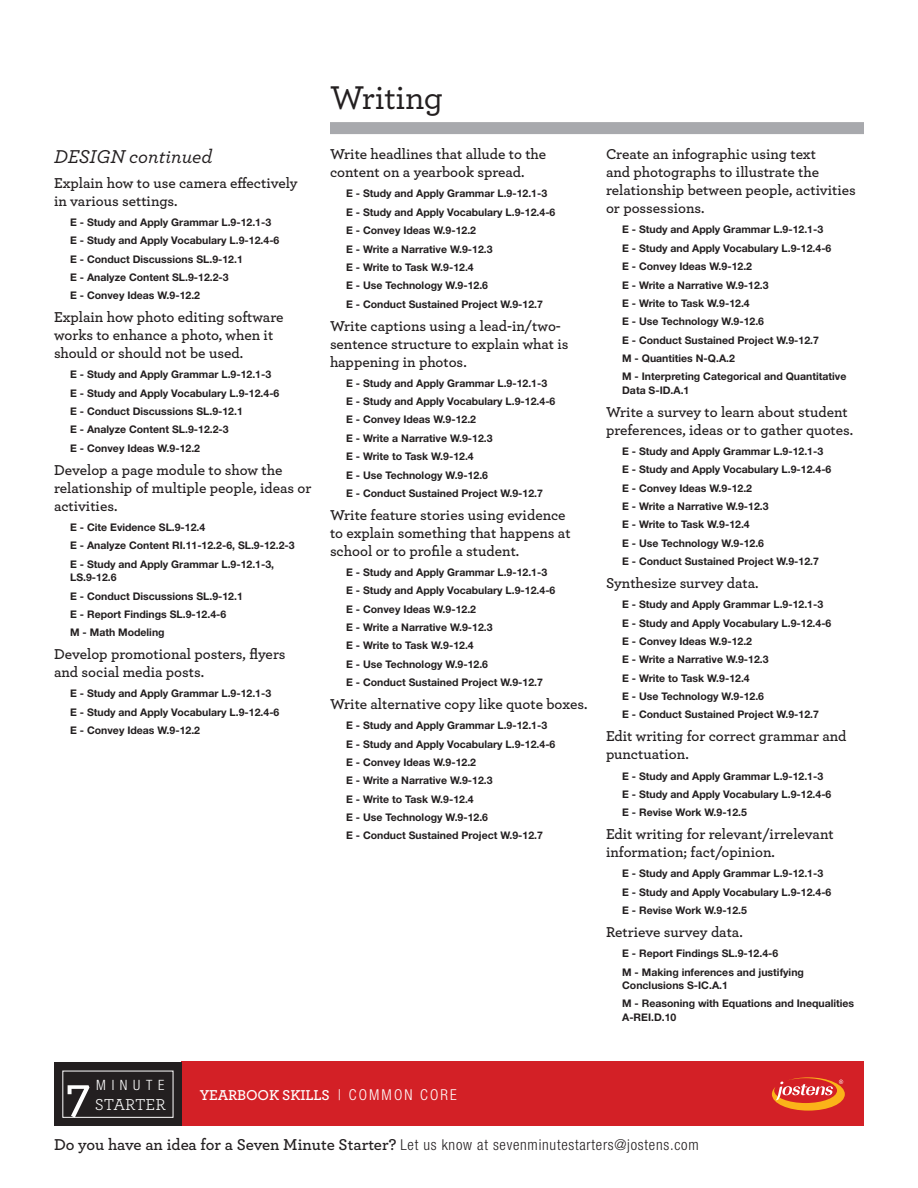
<style>
.page{position:relative;width:918px;height:1188px;background:#fff}
.page>*{position:absolute;margin:0;border:0;box-sizing:border-box;transform-origin:0 0}
.t1{font:600 50.85px "Archer";color:#fff}
.t2{font:500 34.5px "Archer";letter-spacing:-.01em;color:#231f20}
.t3{font:italic 500 19.5px "Archer";color:#231f20}
.t4{font:16.65px "Archer";letter-spacing:-.01em;color:#fff}
.t5{font:600 15px/18px "Archer";color:#231f20}
.t6{font:300 condensed 15px "Helvetica Neue";letter-spacing:.05em;color:#231f20}
.t7{font:600 15px "Archer";letter-spacing:-.01em;color:#fff}
.t8{font:300 condensed 14.25px "Helvetica Neue";letter-spacing:.4em;color:#fff}
.t9{font:700 10.5px/18.3px "Helvetica Neue";color:#231f20}
.s1{font-family:"Helvetica Neue";font-weight:300;font-stretch:condensed}
.s2{font-family:"Archer";font-weight:600;font-stretch:normal;font-size:16.5px}
</style>
<div class="page">
<div style="left:181px;top:1062px;width:683px;height:64px;background:#d32026"></div>
<svg style="left:772px;top:1077px;width:73px;height:34px"></svg>
<div style="left:54px;top:1062px;width:128px;height:64px;background:#231f20"></div>
<div style="left:63px;top:1071px;width:110px;height:47px;border:1px solid #fff"></div>
<div style="left:330px;top:122px;width:534px;height:12px;background:#a8a9ad"></div>
<h3 class="t3" style="left:54px;top:144px;width:160px">Design continued</h3>
<h3 class="t5" style="left:54px;top:173px;width:245px">Explain how to use camera effectively in various settings.</h3>
<p class="t9" style="left:70px;top:213px;width:211px">E - Study and Apply Grammar L.9-12.1-3<br>E - Study and Apply Vocabulary L.9-12.4-6<br>E - Conduct Discussions SL.9-12.1<br>E - Analyze Content SL.9-12.2-3<br>E - Convey Ideas W.9-12.2</p>
<h3 class="t5" style="left:54px;top:307px;width:231px">Explain how photo editing software works to enhance a photo, when it should or should not be used.</h3>
<p class="t9" style="left:70px;top:365px;width:211px">E - Study and Apply Grammar L.9-12.1-3<br>E - Study and Apply Vocabulary L.9-12.4-6<br>E - Conduct Discussions SL.9-12.1<br>E - Analyze Content SL.9-12.2-3<br>E - Convey Ideas W.9-12.2</p>
<h3 class="t5" style="left:54px;top:460px;width:259px">Develop a page module to show the relationship of multiple people, ideas or activities.</h3>
<p class="t9" style="left:70px;top:518px;width:226px">E - Cite Evidence SL.9-12.4<br>E - Analyze Content RI.11-12.2-6, SL.9-12.2-3<br>E - Study and Apply Grammar L.9-12.1-3,</p>
<p class="t9" style="left:70px;top:568px;width:174px">LS.9-12.6<br>E - Conduct Discussions SL.9-12.1<br>E - Report Findings SL.9-12.4-6<br>M - Math Modeling</p>
<h3 class="t5" style="left:54px;top:644px;width:233px">Develop promotional posters, flyers and social media posts.</h3>
<p class="t9" style="left:70px;top:684px;width:211px">E - Study and Apply Grammar L.9-12.1-3<br>E - Study and Apply Vocabulary L.9-12.4-6<br>E - Convey Ideas W.9-12.2</p>
<h2 class="t2" style="left:330px;top:75px;width:115px">Writing</h2>
<h3 class="t5" style="left:330px;top:144px;width:218px">Write headlines that allude to the content on a yearbook spread.</h3>
<p class="t9" style="left:346px;top:184px;width:211px">E - Study and Apply Grammar L.9-12.1-3<br>E - Study and Apply Vocabulary L.9-12.4-6<br>E - Convey Ideas W.9-12.2<br>E - Write a Narrative W.9-12.3<br>E - Write to Task W.9-12.4<br>E - Use Technology W.9-12.6<br>E - Conduct Sustained Project W.9-12.7</p>
<h3 class="t5" style="left:330px;top:316px;width:240px">Write captions using a lead-in/two&shy;sentence structure to explain what is happening in photos.</h3>
<p class="t9" style="left:346px;top:374px;width:211px">E - Study and Apply Grammar L.9-12.1-3<br>E - Study and Apply Vocabulary L.9-12.4-6<br>E - Convey Ideas W.9-12.2<br>E - Write a Narrative W.9-12.3<br>E - Write to Task W.9-12.4<br>E - Use Technology W.9-12.6<br>E - Conduct Sustained Project W.9-12.7</p>
<h3 class="t5" style="left:330px;top:505px;width:242px">Write feature stories using evidence to explain something that happens at school or to profile a student.</h3>
<p class="t9" style="left:346px;top:563px;width:211px">E - Study and Apply Grammar L.9-12.1-3<br>E - Study and Apply Vocabulary L.9-12.4-6<br>E - Convey Ideas W.9-12.2<br>E - Write a Narrative W.9-12.3<br>E - Write to Task W.9-12.4<br>E - Use Technology W.9-12.6<br>E - Conduct Sustained Project W.9-12.7</p>
<h3 class="t5" style="left:330px;top:694px;width:259px">Write alternative copy like quote boxes.</h3>
<p class="t9" style="left:346px;top:716px;width:211px">E - Study and Apply Grammar L.9-12.1-3<br>E - Study and Apply Vocabulary L.9-12.4-6<br>E - Convey Ideas W.9-12.2<br>E - Write a Narrative W.9-12.3<br>E - Write to Task W.9-12.4<br>E - Use Technology W.9-12.6<br>E - Conduct Sustained Project W.9-12.7</p>
<h3 class="t5" style="left:606px;top:144px;width:251px">Create an infographic using text<br>and photographs to illustrate the relationship between people, activities or possessions.</h3>
<p class="t9" style="left:622px;top:220px;width:226px">E - Study and Apply Grammar L.9-12.1-3<br>E - Study and Apply Vocabulary L.9-12.4-6<br>E - Convey Ideas W.9-12.2<br>E - Write a Narrative W.9-12.3<br>E - Write to Task W.9-12.4<br>E - Use Technology W.9-12.6<br>E - Conduct Sustained Project W.9-12.7<br>M - Quantities N-Q.A.2<br>M - Interpreting Categorical and Quantitative</p>
<p class="t9" style="left:622px;top:381px;width:69px">Data S-ID.A.1</p>
<h3 class="t5" style="left:606px;top:402px;width:249px">Write a survey to learn about student preferences, ideas or to gather quotes.</h3>
<p class="t9" style="left:622px;top:442px;width:211px">E - Study and Apply Grammar L.9-12.1-3<br>E - Study and Apply Vocabulary L.9-12.4-6<br>E - Convey Ideas W.9-12.2<br>E - Write a Narrative W.9-12.3<br>E - Write to Task W.9-12.4<br>E - Use Technology W.9-12.6<br>E - Conduct Sustained Project W.9-12.7</p>
<h3 class="t5" style="left:606px;top:573px;width:154px">Synthesize survey data.</h3>
<p class="t9" style="left:622px;top:595px;width:211px">E - Study and Apply Grammar L.9-12.1-3<br>E - Study and Apply Vocabulary L.9-12.4-6<br>E - Convey Ideas W.9-12.2<br>E - Write a Narrative W.9-12.3<br>E - Write to Task W.9-12.4<br>E - Use Technology W.9-12.6<br>E - Conduct Sustained Project W.9-12.7</p>
<h3 class="t5" style="left:606px;top:726px;width:242px">Edit writing for correct grammar and punctuation.</h3>
<p class="t9" style="left:622px;top:766px;width:211px">E - Study and Apply Grammar L.9-12.1-3<br>E - Study and Apply Vocabulary L.9-12.4-6<br>E - Revise Work W.9-12.5</p>
<h3 class="t5" style="left:606px;top:824px;width:229px">Edit writing for relevant/irrelevant information; fact/opinion.</h3>
<p class="t9" style="left:622px;top:864px;width:211px">E - Study and Apply Grammar L.9-12.1-3<br>E - Study and Apply Vocabulary L.9-12.4-6<br>E - Revise Work W.9-12.5</p>
<h3 class="t5" style="left:606px;top:922px;width:138px">Retrieve survey data.</h3>
<p class="t9" style="left:622px;top:944px;width:183px">E - Report Findings SL.9-12.4-6<br>M - Making inferences and justifying</p>
<p class="t9" style="left:622px;top:976px;width:234px">Conclusions S-IC.A.1<br>M - Reasoning with Equations and Inequalities</p>
<p class="t9" style="left:622px;top:1008px;width:56px">A-REI.D.10</p>
<h3 class="t8" style="left:96px;top:1077px;width:70px">minute</h3>
<h1 class="t1" style="left:66px;top:1057px;width:27px">7</h1>
<h3 class="t7" style="left:200px;top:1083px;width:259px">yearbook skills <span class="s1">| common core</span></h3>
<h3 class="t4" style="left:95px;top:1093px;width:72px">STARTER</h3>
<h3 class="t6" style="left:54px;top:1136px;width:646px"><span class="s2">Do you have an idea for a Seven Minute Starter?</span> Let us know at sevenminutestarters@jostens.com</h3>
</div>
